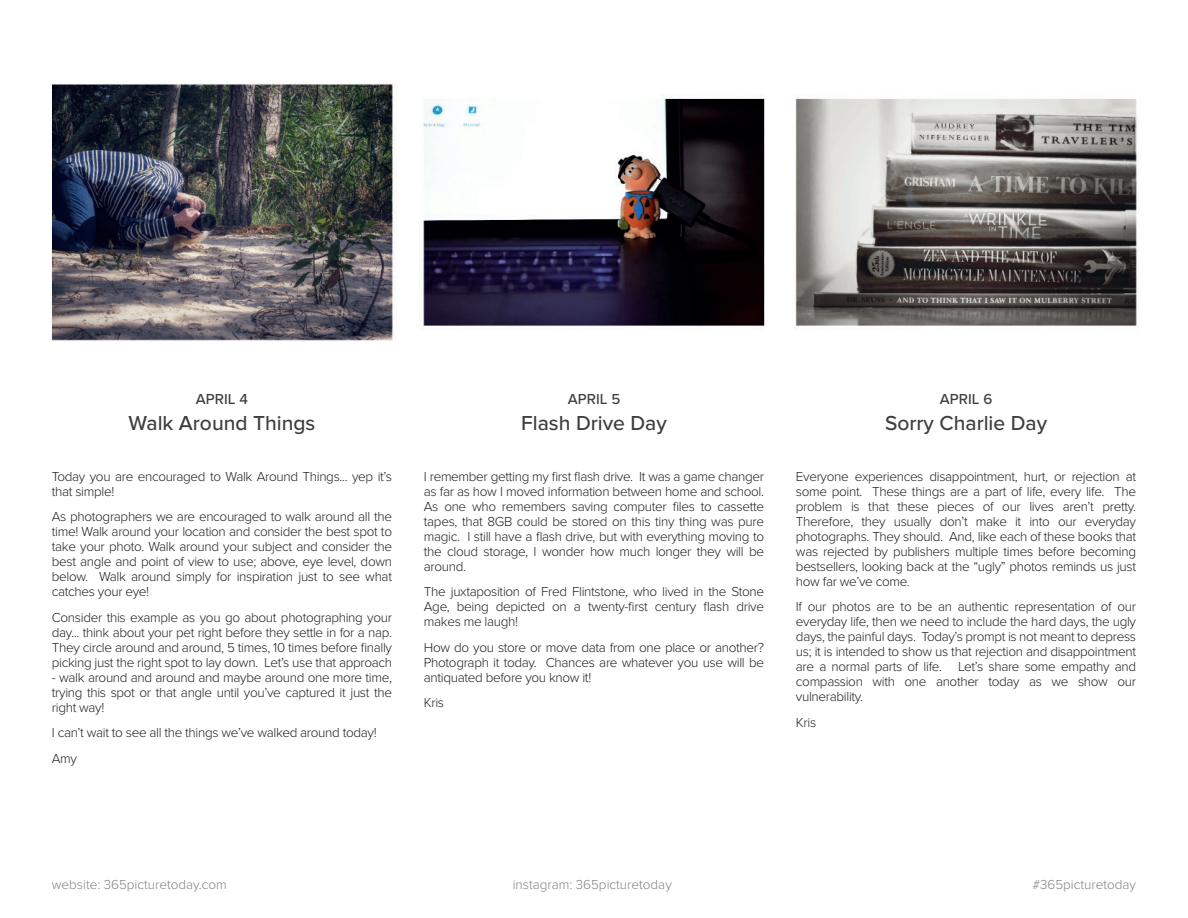
<style>
.page{position:relative;width:1188px;height:918px;background:#fff}
.page>*{position:absolute;margin:0;border:0;box-sizing:border-box;transform-origin:0 0}
.t1{font:500 21px "Proxima Nova";color:#3e3e3f}
.t2{font:500 15px "Proxima Nova";color:#3e3e3f}
.t3{font:300 13.5px/15px "Proxima Nova";letter-spacing:-.025em;color:#231f20;text-align:justify}
.t4{font:300 13.5px "Proxima Nova";color:#808285}
</style>
<div class="page">
<img style="left:51px;top:82px;width:1086px;height:259px">
<p class="t2" style="left:196px;top:390px;width:54px">APRIL 4</p>
<p class="t2" style="left:940px;top:390px;width:54px">APRIL 6</p>
<h1 class="t1" style="left:521px;top:411px;width:147px">Flash Drive Day</h1>
<p class="t3" style="left:424px;top:469px;width:342px">I remember getting my first flash drive. It was a game changer as far as how I moved information between home and school.<br>As one who remembers saving computer files to cassette tapes, that 8GB could be stored on this tiny thing was pure magic. I still have a flash drive, but with everything moving to the cloud storage, I wonder how much longer they will be around.</p>
<p class="t3" style="left:424px;top:585px;width:342px">The juxtaposition of Fred Flintstone, who lived in the Stone Age, being depicted on a twenty-first century flash drive makes me laugh!</p>
<p class="t3" style="left:424px;top:640px;width:342px">How do you store or move data from one place or another?<br>Photograph it today. Chances are whatever you use will be antiquated before you know it!</p>
<p class="t3" style="left:424px;top:696px;width:22px">Kris</p>
<p class="t2" style="left:568px;top:390px;width:54px">APRIL 5</p>
<h1 class="t1" style="left:129px;top:411px;width:188px">Walk Around Things</h1>
<h1 class="t1" style="left:885px;top:411px;width:164px">Sorry Charlie Day</h1>
<p class="t3" style="left:796px;top:469px;width:342px">Everyone experiences disappointment, hurt, or rejection at some point. These things are a part of life, every life. The problem is that these pieces of our lives aren’t pretty.<br>Therefore, they usually don’t make it into our everyday photographs. They should. And, like each of these books that was rejected by publishers multiple times before becoming bestsellers, looking back at the “ugly” photos reminds us just how far we’ve come.</p>
<p class="t3" style="left:796px;top:600px;width:342px">If our photos are to be an authentic representation of our everyday life, then we need to include the hard days, the ugly days, the painful days. Today’s prompt is not meant to depress us; it is intended to show us that rejection and disappointment are a normal parts of life. Let’s share some empathy and compassion with one another today as we show our vulnerability.</p>
<p class="t3" style="left:796px;top:715px;width:22px">Kris</p>
<p class="t3" style="left:52px;top:469px;width:342px">Today you are encouraged to Walk Around Things... yep it’s that simple!</p>
<p class="t3" style="left:52px;top:510px;width:342px">As photographers we are encouraged to walk around all the time! Walk around your location and consider the best spot to take your photo. Walk around your subject and consider the best angle and point of view to use; above, eye level, down below. Walk around simply for inspiration just to see what catches your eye!</p>
<p class="t3" style="left:52px;top:610px;width:342px">Consider this example as you go about photographing your day... think about your pet right before they settle in for a nap.<br>They circle around and around, 5 times, 10 times before finally picking just the right spot to lay down. Let’s use that approach</p>
<p class="t3" style="left:52px;top:670px;width:342px">- walk around and around and maybe around one more time, trying this spot or that angle until you’ve captured it just the right way!</p>
<p class="t3" style="left:52px;top:721px;width:326px;line-height:25.5px">I can’t wait to see all the things we’ve walked around today!<br>Amy</p>
<p class="t4" style="left:52px;top:877px;width:176px">website: 365picturetoday.com</p>
<p class="t4" style="left:513px;top:877px;width:161px">instagram: 365picturetoday</p>
<p class="t4" style="left:1032px;top:877px;width:105px">#365picturetoday</p>
</div>
